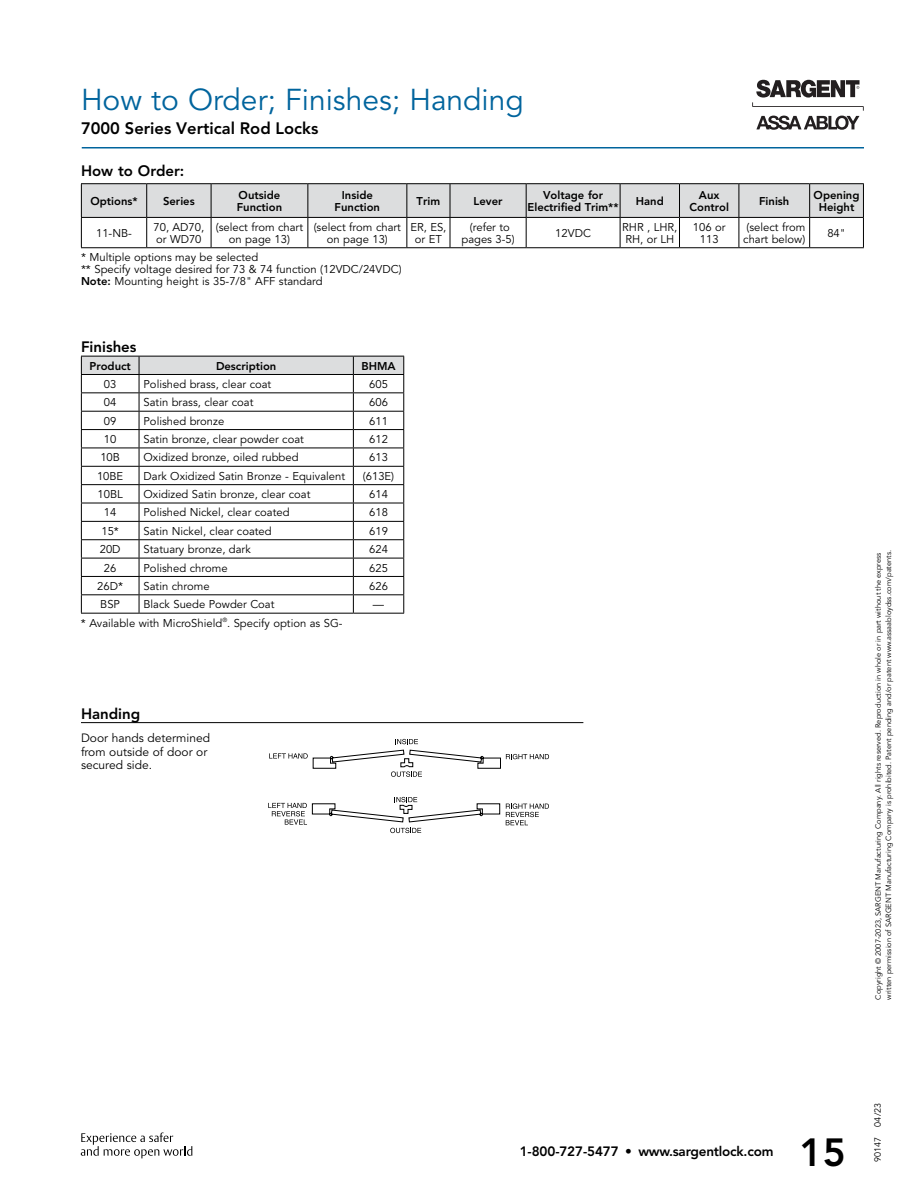
<style>
.page{position:relative;width:918px;height:1188px;background:#fff}
.page>*{position:absolute;margin:0;border:0;box-sizing:border-box;transform-origin:0 0}
.t1{font:800 39px "Avenir LT Pro";color:#000}
.t2{font:30px "Avenir LT Pro";color:#00649d}
.t3{font:800 16.5px "A90+XHVLVN+Avenir LT Pro";color:#000}
.t4{font:800 15px "Avenir LT Pro";color:#000}
.t5{font:800 13.5px "A9 E+XHVLVN+Avenir LT Pro";letter-spacing:-.015em;color:#000}
.t6{font:12px/13.5px "Avenir LT Pro";color:#000}
.t7{font:11.25px/12px "Avenir LT Pro";color:#000;text-align:center}
.t8{font:800 11.25px/12px "Avenir LT Pro";color:#000;text-align:center}
.t9{font:9px "A91+LUFRJL+Avenir LT Pro";color:#000}
.t10{font:7.5px/10.5px "A91+LUFRJL+Avenir LT Pro";color:#000}
.s1{font-weight:800}
</style>
<div class="page">
<hr style="left:82px;top:147px;width:782px;height:1px;background:#00649d">
<svg style="left:81px;top:1132px;width:111px;height:26px"></svg>
<svg style="left:752px;top:80px;width:112px;height:50px"></svg>
<hr style="left:81px;top:613px;width:58px;height:1px;background:#000">
<hr style="left:139px;top:613px;width:214px;height:1px;background:#000">
<svg style="left:81px;top:356px;width:323px;height:257px"></svg>
<hr style="left:353px;top:576px;width:51px;height:1px;background:#000">
<hr style="left:353px;top:594px;width:51px;height:1px;background:#000">
<hr style="left:353px;top:613px;width:51px;height:1px;background:#000">
<hr style="left:81px;top:722px;width:502px;height:1px;background:#000">
<svg style="left:268px;top:739px;width:281px;height:94px"></svg>
<hr style="left:81px;top:183px;width:66px;height:1px;background:#000">
<hr style="left:147px;top:183px;width:64px;height:1px;background:#000">
<hr style="left:211px;top:183px;width:97px;height:1px;background:#000">
<hr style="left:308px;top:183px;width:99px;height:1px;background:#000">
<hr style="left:407px;top:183px;width:43px;height:1px;background:#000">
<hr style="left:450px;top:183px;width:76px;height:1px;background:#000">
<hr style="left:526px;top:183px;width:94px;height:1px;background:#000">
<hr style="left:620px;top:183px;width:60px;height:1px;background:#000">
<hr style="left:680px;top:183px;width:59px;height:1px;background:#000">
<hr style="left:739px;top:183px;width:71px;height:1px;background:#000">
<hr style="left:810px;top:183px;width:54px;height:1px;background:#000">
<svg style="left:81px;top:184px;width:783px;height:64px"></svg>
<hr style="left:810px;top:217px;width:54px;height:1px;background:#000">
<hr style="left:810px;top:247px;width:54px;height:1px;background:#000">
<h2 class="t2" style="left:81px;top:82px;width:444px">How to Order; Finishes; Handing</h2>
<h3 class="t3" style="left:81px;top:118px;width:239px">7000 Series Vertical Rod Locks</h3>
<h3 class="t4" style="left:81px;top:162px;width:105px">How to Order:</h3>
<p class="t8" style="left:90px;top:195px;width:49px">Options*</p>
<p class="t8" style="left:163px;top:195px;width:33px">Series</p>
<p class="t8" style="left:237px;top:189px;width:47px;text-align:left">Outside<br>Function</p>
<p class="t8" style="left:335px;top:189px;width:47px">Inside<br>Function</p>
<p class="t8" style="left:417px;top:195px;width:25px">Trim</p>
<p class="t8" style="left:474px;top:195px;width:30px">Lever</p>
<p class="t8" style="left:528px;top:189px;width:93px">Voltage for<br>Electrified Trim**</p>
<p class="t8" style="left:636px;top:195px;width:29px">Hand</p>
<p class="t8" style="left:689px;top:189px;width:41px">Aux<br>Control</p>
<p class="t8" style="left:759px;top:195px;width:32px">Finish</p>
<p class="t8" style="left:814px;top:189px;width:47px">Opening<br>Height</p>
<p class="t7" style="left:96px;top:227px;width:37px">11-NB-</p>
<p class="t7" style="left:154px;top:221px;width:52px;text-align:left">70, AD70, or WD70</p>
<p class="t7" style="left:216px;top:221px;width:89px">(select from chart on page 13)</p>
<p class="t7" style="left:314px;top:221px;width:89px">(select from chart on page 13)</p>
<p class="t7" style="left:410px;top:221px;width:37px">ER, ES, or ET</p>
<p class="t7" style="left:461px;top:221px;width:55px">(refer to pages 3-5)</p>
<p class="t7" style="left:555px;top:227px;width:37px">12VDC</p>
<p class="t7" style="left:622px;top:221px;width:57px;text-align:left">RHR , LHR,<br>RH, or LH</p>
<p class="t7" style="left:693px;top:221px;width:34px">106 or<br>113</p>
<p class="t7" style="left:743px;top:221px;width:64px;text-align:left">(select from chart below)</p>
<p class="t7" style="left:827px;top:227px;width:20px">84"</p>
<p class="t7" style="left:81px;top:251px;width:322px;text-align:left">* Multiple options may be selected<br>** Specify voltage desired for 73 &amp; 74 function (12VDC/24VDC)<br><span class="s1">Note:</span> Mounting height is 35-7/8" AFF standard</p>
<h3 class="t4" style="left:81px;top:338px;width:57px">Finishes</h3>
<p class="t8" style="left:89px;top:360px;width:43px">Product</p>
<p class="t8" style="left:216px;top:360px;width:62px">Description</p>
<p class="t8" style="left:361px;top:360px;width:36px">BHMA</p>
<p class="t7" style="left:104px;top:378px;width:14px">03</p>
<p class="t7" style="left:144px;top:378px;width:129px">Polished brass, clear coat</p>
<p class="t7" style="left:369px;top:378px;width:20px">605</p>
<p class="t7" style="left:104px;top:397px;width:14px">04</p>
<p class="t7" style="left:144px;top:397px;width:111px">Satin brass, clear coat</p>
<p class="t7" style="left:369px;top:397px;width:20px">606</p>
<p class="t7" style="left:104px;top:415px;width:14px">09</p>
<p class="t7" style="left:144px;top:415px;width:82px">Polished bronze</p>
<p class="t7" style="left:369px;top:415px;width:20px">611</p>
<p class="t7" style="left:104px;top:433px;width:14px">10</p>
<p class="t7" style="left:144px;top:433px;width:162px">Satin bronze, clear powder coat</p>
<p class="t7" style="left:369px;top:433px;width:20px">612</p>
<p class="t7" style="left:100px;top:452px;width:21px">10B</p>
<p class="t7" style="left:144px;top:452px;width:157px">Oxidized bronze, oiled rubbed</p>
<p class="t7" style="left:369px;top:452px;width:20px">613</p>
<p class="t7" style="left:97px;top:470px;width:28px">10BE</p>
<p class="t7" style="left:144px;top:470px;width:203px">Dark Oxidized Satin Bronze - Equivalent</p>
<p class="t7" style="left:363px;top:470px;width:33px">(613E)</p>
<p class="t7" style="left:98px;top:488px;width:27px">10BL</p>
<p class="t7" style="left:144px;top:488px;width:168px">Oxidized Satin bronze, clear coat</p>
<p class="t7" style="left:369px;top:488px;width:20px">614</p>
<p class="t7" style="left:104px;top:507px;width:14px">14</p>
<p class="t7" style="left:144px;top:507px;width:148px">Polished Nickel, clear coated</p>
<p class="t7" style="left:369px;top:507px;width:20px">618</p>
<p class="t7" style="left:101px;top:525px;width:19px">15*</p>
<p class="t7" style="left:144px;top:525px;width:130px">Satin Nickel, clear coated</p>
<p class="t7" style="left:369px;top:525px;width:20px">619</p>
<p class="t7" style="left:100px;top:543px;width:22px">20D</p>
<p class="t7" style="left:144px;top:543px;width:109px">Statuary bronze, dark</p>
<p class="t7" style="left:369px;top:543px;width:20px">624</p>
<p class="t7" style="left:104px;top:562px;width:14px">26</p>
<p class="t7" style="left:144px;top:562px;width:86px">Polished chrome</p>
<p class="t7" style="left:369px;top:562px;width:20px">625</p>
<p class="t7" style="left:97px;top:580px;width:27px">26D*</p>
<p class="t7" style="left:144px;top:580px;width:68px">Satin chrome</p>
<p class="t7" style="left:369px;top:580px;width:20px">626</p>
<p class="t7" style="left:100px;top:599px;width:21px">BSP</p>
<p class="t7" style="left:144px;top:599px;width:132px">Black Suede Powder Coat</p>
<p class="t7" style="left:373px;top:599px;width:13px">—</p>
<p class="t7" style="left:81px;top:617px;width:263px">* Available with MicroShield<sup>®</sup>. Specify option as SG-</p>
<h3 class="t4" style="left:81px;top:705px;width:61px">Handing</h3>
<p class="t6" style="left:81px;top:731px;width:131px">Door hands determined from outside of door or secured side.</p>
<p class="t10" style="left:873px;top:1000px;width:451px;rotate:-90deg">Copyright © 2007-2023, SARGENT Manufacturing Company. All rights reserved. Reproduction in whole or in part without the express written permission of SARGENT Manufacturing Company is prohibited. Patent pending and/or patent www.assaabloydss.com/patents.</p>
<p class="t5" style="left:520px;top:1143px;width:255px">1-800-727-5477 • www.sargentlock.com</p>
<h1 class="t1" style="left:800px;top:1129px;width:48px">15</h1>
<p class="t9" style="left:872px;top:1162px;width:60px;rotate:-90deg">90147 04/23</p>
</div>
